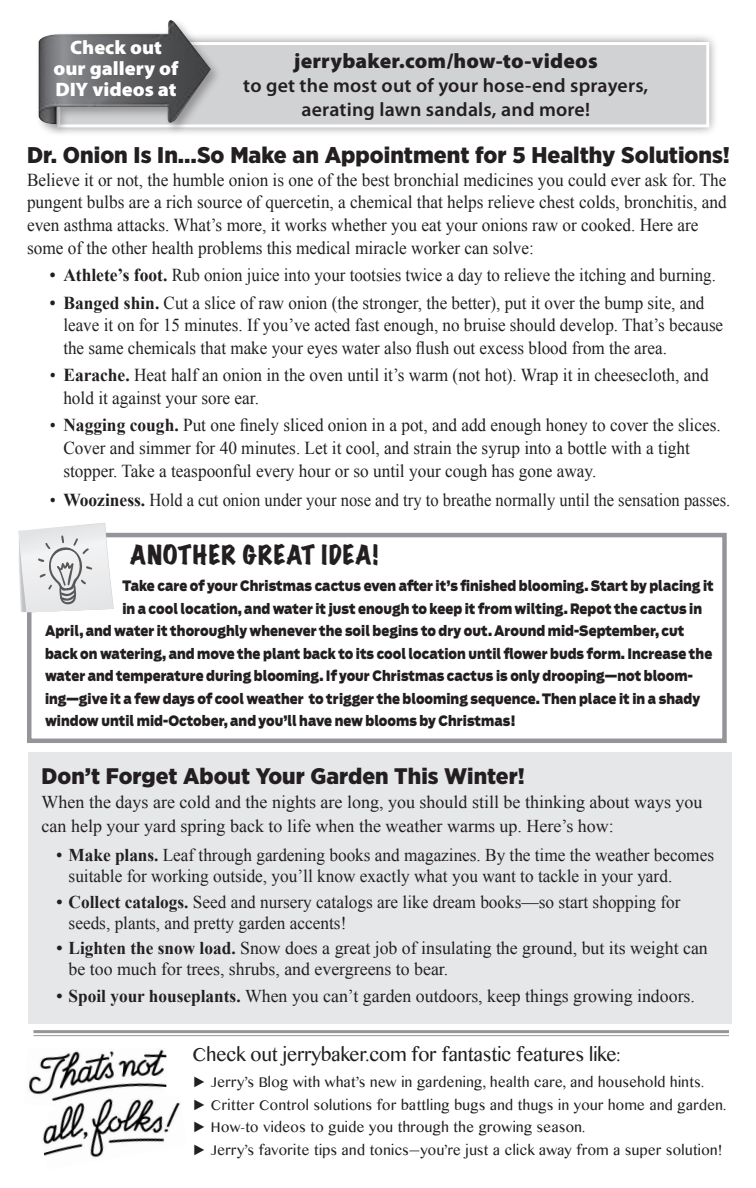
<style>
.page{position:relative;width:756px;height:1188px;background:#fff}
.page>*{position:absolute;margin:0;border:0;box-sizing:border-box;transform-origin:0 0}
.t1{font:expanded 24px "Marker Felt";letter-spacing:.05em;color:#231f20}
.Main_Body_Text{font:900 22.65px "Gotham Narrow";color:#231f20;scale:1.06 1}
.Main_Body_Text-2{font:900 22.5px "Gotham Narrow";color:#231f20;scale:1.06 1}
.Body_Text_3{font:21px "Kannada MN";color:#231f20;scale:.93 1}
.Main_Body_Text-3{font:900 21px "Myriad Pro";letter-spacing:.01em;color:#231f20}
.Main_Body_Text-4{font:600 19.5px/24px "Myriad Pro";letter-spacing:.01em;color:#231f20;text-align:center}
.Main_Body_Text-5{font:900 19.5px/21px "Myriad Pro";color:#fff;text-align:center;scale:1.04 1}
.Main_Body_Text-6{font:18.15px/22.8px "Times New Roman";color:#231f20;scale:.95 1}
.Main_Body_Text-7{font:18.15px/22.6px "Times New Roman";color:#231f20;scale:.94 1}
.Main_Body_Text-8{font:18.15px "Times New Roman";color:#231f20;scale:.93 1}
.Main_Body_Text-9{font:18px/24px "Times New Roman";color:#231f20}
.Main_Body_Text-10{font:18px/21px "Times New Roman";color:#231f20;scale:.96 1}
.t2{font:15.75px "Kannada MN";letter-spacing:.03em;color:#231f20;scale:.93 1}
.t3{font:900 14.25px "PM Antenna";color:#231f20;scale:.88 1}
.s1{font-weight:700}
.s2{font-family:"Arial";font-size:15px}
.s3{font-size:16.5px}
</style>
<div class="page">
<div style="left:47px;top:32px;width:672px;height:105px;background:#231f20;opacity:.5"></div>
<div style="left:57px;top:42px;width:652px;height:85px;background:#d1d2d4;border:3px solid #fff"></div>
<div style="left:35px;top:17px;width:188px;height:120px;background:#231f20;opacity:.35"></div>
<img style="left:39px;top:20px;width:172px;height:107px">
<img style="left:29px;top:1049px;width:137px;height:46px">
<img style="left:41px;top:1091px;width:139px;height:67px">
<hr style="left:33px;top:1030px;width:696px;height:3px;background:#939598">
<hr style="left:33px;top:1035px;width:696px;height:1px;background:#939598">
<div style="left:27px;top:533px;width:700px;height:210px;border:4px solid #939598"></div>
<svg style="left:18px;top:523px;width:96px;height:89px"></svg>
<div style="left:28px;top:753px;width:704px;height:271px;background:#e6e7e9"></div>
<p class="Main_Body_Text-5" style="left:53px;top:36px;width:122px">Check out our gallery of<br>DIY videos at</p>
<p class="Main_Body_Text-3" style="left:294px;top:47px;width:305px">jerrybaker.com/how-to-videos</p>
<p class="Main_Body_Text-4" style="left:243px;top:73px;width:407px">to get the most out of your hose-end sprayers, aerating lawn sandals, and more!</p>
<p class="Main_Body_Text" style="left:27px;top:141px;width:665px">Dr. Onion Is In…So Make an Appointment for 5 Healthy Solutions!</p>
<p class="Main_Body_Text-6" style="left:27px;top:168px;width:738px">Believe it or not, the humble onion is one of the best bronchial medicines you could ever ask for. The pungent bulbs are a rich source of quercetin, a chemical that helps relieve chest colds, bronchitis, and even asthma attacks. What’s more, it works whether you eat your onions raw or cooked. Here are some of the other health problems this medical miracle worker can solve:</p>
<p class="Main_Body_Text-8" style="left:50px;top:263px;width:718px"><span class="s1">• Athlete’s foot.</span> Rub onion juice into your tootsies twice a day to relieve the itching and burning.</p>
<p class="Main_Body_Text-7" style="left:63px;top:291px;width:703px;text-indent:-14px"><span class="s1">• Banged shin.</span> Cut a slice of raw onion (the stronger, the better), put it over the bump site, and leave it on for 15 minutes. If you’ve acted fast enough, no bruise should develop. That’s because the same chemicals that make your eyes water also flush out excess blood from the area.</p>
<p class="Main_Body_Text-6" style="left:63px;top:364px;width:681px;text-indent:-14px">• <span class="s1">Earache.</span> Heat half an onion in the oven until it’s warm (not hot). Wrap it in cheesecloth, and hold it against your sore ear.</p>
<p class="Main_Body_Text-6" style="left:63px;top:414px;width:694px;text-indent:-14px">• <span class="s1">Nagging cough.</span> Put one finely sliced onion in a pot, and add enough honey to cover the slices.<br>Cover and simmer for 40 minutes. Let it cool, and strain the syrup into a bottle with a tight stopper. Take a teaspoonful every hour or so until your cough has gone away.</p>
<p class="Main_Body_Text-6" style="left:50px;top:489px;width:718px">• <span class="s1">Wooziness.</span> Hold a cut onion under your nose and try to breathe normally until the sensation passes.</p>
<p class="t1" style="left:130px;top:543px;width:250px">ANOTHER GREAT IDEA!</p>
<p class="t3" style="left:122px;top:577px;width:674px">Take care of your Christmas cactus even after it’s finished blooming. Start by placing it</p>
<p class="t3" style="left:122px;top:599px;width:660px">in a cool location, and water it just enough to keep it from wilting. Repot the cactus in</p>
<p class="t3" style="left:45px;top:622px;width:728px">April, and water it thoroughly whenever the soil begins to dry out. Around mid-September, cut</p>
<p class="t3" style="left:45px;top:644px;width:760px">back on watering, and move the plant back to its cool location until flower buds form. Increase the</p>
<p class="t3" style="left:45px;top:667px;width:738px">water and temperature during blooming. If your Christmas cactus is only drooping—not bloom-</p>
<p class="t3" style="left:45px;top:689px;width:746px">ing—give it a few days of cool weather to trigger the blooming sequence. Then place it in a shady</p>
<p class="t3" style="left:45px;top:712px;width:537px">window until mid-October, and you’ll have new blooms by Christmas!</p>
<p class="Main_Body_Text-2" style="left:42px;top:762px;width:457px">Don’t Forget About Your Garden This Winter!</p>
<p class="Main_Body_Text-9" style="left:42px;top:790px;width:662px">When the days are cold and the nights are long, you should still be thinking about ways you can help your yard spring back to life when the weather warms up. Here’s how:</p>
<p class="Main_Body_Text-10" style="left:69px;top:844px;width:674px;text-indent:-12px"><span class="s1">• Make plans.</span> Leaf through gardening books and magazines. By the time the weather becomes suitable for working outside, you’ll know exactly what you want to tackle in your yard.</p>
<p class="Main_Body_Text-10" style="left:69px;top:891px;width:639px;text-indent:-12px"><span class="s1">• Collect catalogs.</span> Seed and nursery catalogs are like dream books—so start shopping for seeds, plants, and pretty garden accents!</p>
<p class="Main_Body_Text-9" style="left:69px;top:938px;width:641px;line-height:21px;text-indent:-12px"><span class="s1">• Lighten the snow load.</span> Snow does a great job of insulating the ground, but its weight can be too much for trees, shrubs, and evergreens to bear.</p>
<p class="Main_Body_Text-9" style="left:57px;top:983px;width:640px"><span class="s1">• Spoil your houseplants.</span> When you can’t garden outdoors, keep things growing indoors.</p>
<p class="Body_Text_3" style="left:193px;top:1041px;width:462px">Check out jerrybaker.com for fantastic features like:</p>
<p class="t2" style="left:193px;top:1072px;width:551px"><span class="s2">►</span> Jerry’s Blog with what’s new in gardening, health care, and household hints.</p>
<p class="t2" style="left:193px;top:1095px;width:575px"><span class="s2">►</span> Critter Control solutions for battling bugs and thugs in your home and garden.</p>
<p class="t2" style="left:193px;top:1117px;width:424px"><span class="s2">►</span> How-to videos to guide you through the growing season.</p>
<p class="t2" style="left:193px;top:1140px;width:571px"><span class="s2">►</span> Jerry’s favorite tips and tonics—you’re just a click away from a super solution<span class="s3">!</span></p>
</div>
